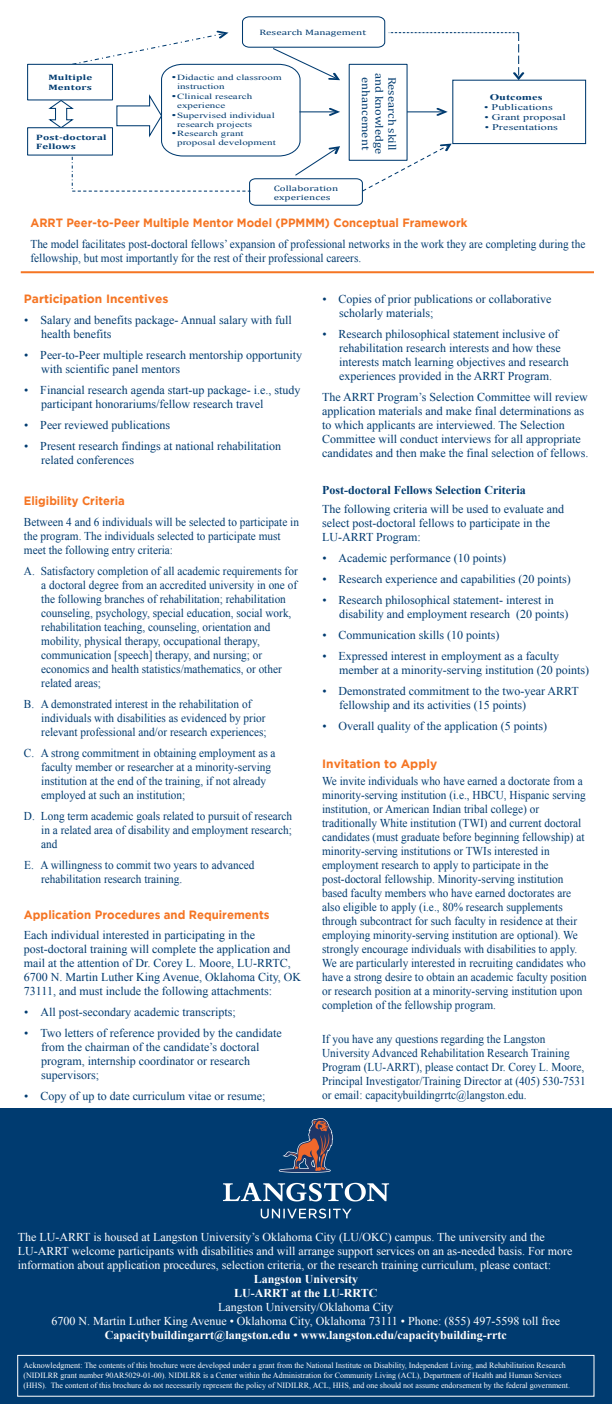
<style>
.page{position:relative;width:612px;height:1404px;background:#fff}
.page>*{position:absolute;margin:0;border:0;box-sizing:border-box;transform-origin:0 0}
.t1{font:12px/14px "Times New Roman";color:#003b70;scale:.94 1}
.t2{font:12px/14px "Times New Roman";color:#003b70}
.t3{font:12px/14px "Times New Roman";color:#fff}
.t4{font:700 12px/14px "Times New Roman";color:#fff;text-align:center}
.t5{font:700 12px "Gotham";color:#f57523;scale:.94 1}
.t6{font:700 12px "Gotham";color:#f57523}
.t7{font:700 12px "Times New Roman";color:#003b70}
.t8{font:700 12px "Gotham";color:#f57523;scale:.95 1}
.t9{font:11px/13.2px "Cambria";color:#003b70;text-align:center;scale:1.14 1}
.t10{font:8.7px "Times New Roman";letter-spacing:.01em;color:#003b70;scale:1.41 1}
.t11{font:700 8.7px "Times New Roman";letter-spacing:.01em;color:#003b70;scale:1.41 1}
.t12{font:8px/10px "Times New Roman";color:#fff}
.t13{font:7.8px/9.1px "Times New Roman";letter-spacing:.015em;color:#003b70;scale:1.41 1}
.t14{font:7.8px/9.4px "Cambria";letter-spacing:.005em;color:#003b70;scale:1.41 1}
.t15{font:700 7.8px/9.4px "Cambria";letter-spacing:.015em;color:#003b70;scale:1.41 1}
</style>
<div class="page">
<div style="left:452px;top:80px;width:134px;height:64px;background:#fff;border:1px solid #003b70"></div>
<img style="left:584px;top:83px;width:2px;height:57px">
<div style="left:27px;top:127px;width:86px;height:29px;background:#fff;border:1px solid #003b70"></div>
<img style="left:28px;top:131px;width:1px;height:21px">
<div style="left:27px;top:64px;width:86px;height:36px;border:1px solid #003b70"></div>
<img style="left:28px;top:68px;width:1px;height:29px">
<svg style="left:47px;top:16px;width:477px;height:190px"></svg>
<hr style="left:21px;top:271px;width:573px;height:2px;background:#f57523">
<div style="left:0;top:1109px;width:612px;height:295px;background:#003b70"></div>
<div style="left:17px;top:1355px;width:577px;height:42px;background:#003b70;border:1px solid #fff"></div>
<img style="left:164px;top:1108px;width:284px;height:111px">
<p class="t15" style="left:48px;top:73px;width:33px">Multiple<br>Mentors</p>
<p class="t15" style="left:36px;top:132px;width:51px">Post-doctoral<br>Fellows</p>
<p class="t14" style="left:259px;top:27px;width:77px">Research Management</p>
<p class="t13" style="left:177px;top:73px;width:76px;text-indent:-6px">•Didactic and classroom instruction</p>
<p class="t13" style="left:177px;top:92px;width:55px;text-indent:-6px">•Clinical research experience</p>
<p class="t13" style="left:177px;top:110px;width:71px;text-indent:-6px">•Supervised individual research projects</p>
<p class="t13" style="left:177px;top:129px;width:72px;text-indent:-6px">•Research grant proposal development</p>
<p class="t14" style="left:274px;top:183px;width:47px">Collaboration experiences</p>
<p class="t9" style="left:399px;top:73px;width:73px;rotate:90deg">Research skill and knowledge enhancement</p>
<p class="t11" style="left:490px;top:91px;width:39px">Outcomes</p>
<p class="t10" style="left:484px;top:101px;width:50px">• Publications</p>
<p class="t10" style="left:484px;top:111px;width:59px">• Grant proposal</p>
<p class="t10" style="left:485px;top:122px;width:53px">• Presentations</p>
<p class="t5" style="left:30px;top:216px;width:466px">ARRT Peer-to-Peer Multiple Mentor Model (PPMMM) Conceptual Framework</p>
<p class="t1" style="left:30px;top:237px;width:592px">The model facilitates post-doctoral fellows’ expansion of professional networks in the work they are completing during the fellowship, but most importantly for the rest of their professional careers.</p>
<p class="t6" style="left:24px;top:292px;width:146px">Participation Incentives</p>
<p class="t2" style="left:41px;top:313px;width:252px;text-indent:-17px">• Salary and benefits package- Annual salary with full health benefits</p>
<p class="t2" style="left:41px;top:348px;width:262px;text-indent:-17px">• Peer-to-Peer multiple research mentorship opportunity with scientific panel mentors</p>
<p class="t2" style="left:41px;top:383px;width:261px;text-indent:-17px">• Financial research agenda start-up package- i.e., study participant honorariums/fellow research travel</p>
<p class="t2" style="left:24px;top:418px;width:148px">• Peer reviewed publications</p>
<p class="t2" style="left:41px;top:439px;width:242px;text-indent:-17px">• Present research findings at national rehabilitation related conferences</p>
<p class="t5" style="left:24px;top:494px;width:109px">Eligibility Criteria</p>
<p class="t1" style="left:24px;top:515px;width:294px">Between 4 and 6 individuals will be selected to participate in the program. The individuals selected to participate must meet the following entry criteria:</p>
<p class="t1" style="left:41px;top:564px;width:274px;text-indent:-17px">A. Satisfactory completion of all academic requirements for a doctoral degree from an accredited university in one of the following branches of rehabilitation; rehabilitation counseling, psychology, special education, social work, rehabilitation teaching, counseling, orientation and mobility, physical therapy, occupational therapy, communication [speech] therapy, and nursing; or economics and health statistics/mathematics, or other related areas;</p>
<p class="t1" style="left:41px;top:697px;width:241px;text-indent:-17px">B. A demonstrated interest in the rehabilitation of individuals with disabilities as evidenced by prior relevant professional and/or research experiences;</p>
<p class="t1" style="left:41px;top:746px;width:251px;text-indent:-17px">C. A strong commitment in obtaining employment as a faculty member or researcher at a minority-serving institution at the end of the training, if not already employed at such an institution;</p>
<p class="t1" style="left:41px;top:809px;width:268px;text-align:justify;text-indent:-17px">D. Long term academic goals related to pursuit of research in a related area of disability and employment research; and</p>
<p class="t1" style="left:41px;top:858px;width:228px;text-indent:-17px">E. A willingness to commit two years to advanced rehabilitation research training.</p>
<p class="t8" style="left:24px;top:908px;width:260px">Application Procedures and Requirements</p>
<p class="t2" style="left:24px;top:928px;width:279px">Each individual interested in participating in the post-doctoral training will complete the application and mail at the attention of Dr. Corey L. Moore, LU-RRTC, 6700 N. Martin Luther King Avenue, Oklahoma City, OK 73111, and must include the following attachments:</p>
<p class="t2" style="left:24px;top:1005px;width:213px">• All post-secondary academic transcripts;</p>
<p class="t2" style="left:41px;top:1026px;width:242px;text-indent:-17px">• Two letters of reference provided by the candidate from the chairman of the candidate’s doctoral program, internship coordinator or research supervisors;</p>
<p class="t2" style="left:24px;top:1089px;width:243px">• Copy of up to date curriculum vitae or resume;</p>
<p class="t2" style="left:339px;top:291px;width:214px;text-indent:-17px">• Copies of prior publications or collaborative scholarly materials;</p>
<p class="t2" style="left:339px;top:326px;width:231px;text-indent:-17px">• Research philosophical statement inclusive of rehabilitation research interests and how these interests match learning objectives and research experiences provided in the ARRT Program.</p>
<p class="t2" style="left:322px;top:389px;width:268px">The ARRT Program’s Selection Committee will review application materials and make final determinations as to which applicants are interviewed. The Selection Committee will conduct interviews for all appropriate candidates and then make the final selection of fellows.</p>
<p class="t7" style="left:322px;top:481px;width:205px">Post-doctoral Fellows Selection Criteria</p>
<p class="t2" style="left:322px;top:501px;width:243px">The following criteria will be used to evaluate and select post-doctoral fellows to participate in the<br>LU-ARRT Program:</p>
<p class="t2" style="left:322px;top:550px;width:185px">• Academic performance (10 points)</p>
<p class="t2" style="left:322px;top:571px;width:250px">• Research experience and capabilities (20 points)</p>
<p class="t2" style="left:339px;top:592px;width:231px;text-indent:-17px">• Research philosophical statement- interest in disability and employment research (20 points)</p>
<p class="t2" style="left:322px;top:627px;width:179px">• Communication skills (10 points)</p>
<p class="t2" style="left:339px;top:648px;width:251px;text-indent:-17px">• Expressed interest in employment as a faculty member at a minority-serving institution (20 points)</p>
<p class="t2" style="left:339px;top:683px;width:241px;text-indent:-17px">• Demonstrated commitment to the two-year ARRT fellowship and its activities (15 points)</p>
<p class="t2" style="left:322px;top:718px;width:226px">• Overall quality of the application (5 points)</p>
<p class="t6" style="left:322px;top:756px;width:117px">Invitation to Apply</p>
<p class="t1" style="left:322px;top:773px;width:283px">We invite individuals who have earned a doctorate from a minority-serving institution (i.e., HBCU, Hispanic serving institution, or American Indian tribal college) or traditionally White institution (TWI) and current doctoral candidates (must graduate before beginning fellowship) at minority-serving institutions or TWIs interested in employment research to apply to participate in the post-doctoral fellowship. Minority-serving institution based faculty members who have earned doctorates are also eligible to apply (i.e., 80% research supplements through subcontract for such faculty in residence at their employing minority-serving institution are optional). We strongly encourage individuals with disabilities to apply.<br>We are particularly interested in recruiting candidates who have a strong desire to obtain an academic faculty position or research position at a minority-serving institution upon completion of the fellowship program.</p>
<p class="t1" style="left:322px;top:1031px;width:282px">If you have any questions regarding the Langston University Advanced Rehabilitation Research Training Program (LU-ARRT), please contact Dr. Corey L. Moore, Principal Investigator/Training Director at (405) 530-7531 or email: capacitybuildingrrtc@langston.edu.</p>
<p class="t3" style="left:18px;top:1229px;width:556px">The LU-ARRT is housed at Langston University’s Oklahoma City (LU/OKC) campus. The university and the<br>LU-ARRT welcome participants with disabilities and will arrange support services on an as-needed basis. For more information about application procedures, selection criteria, or the research training curriculum, please contact:</p>
<p class="t4" style="left:234px;top:1271px;width:145px">Langston University<br>LU-ARRT at the LU-RRTC</p>
<p class="t3" style="left:52px;top:1299px;width:510px;text-align:center">Langston University/Oklahoma City<br>6700 N. Martin Luther King Avenue • Oklahoma City, Oklahoma 73111 • Phone: (855) 497-5598 toll free</p>
<p class="t4" style="left:105px;top:1327px;width:403px">Capacitybuildingarrt@langston.edu • www.langston.edu/capacitybuilding-rrtc</p>
<p class="t12" style="left:23px;top:1360px;width:548px">Acknowledgment: The contents of this brochure were developed under a grant from the National Institute on Disability, Independent Living, and Rehabilitation Research (NIDILRR grant number 90AR5029-01-00). NIDILRR is a Center within the Administration for Community Living (ACL), Department of Health and Human Services (HHS). The content of this brochure do not necessarily represent the policy of NIDILRR, ACL, HHS, and one should not assume endorsement by the federal government.</p>
</div>
